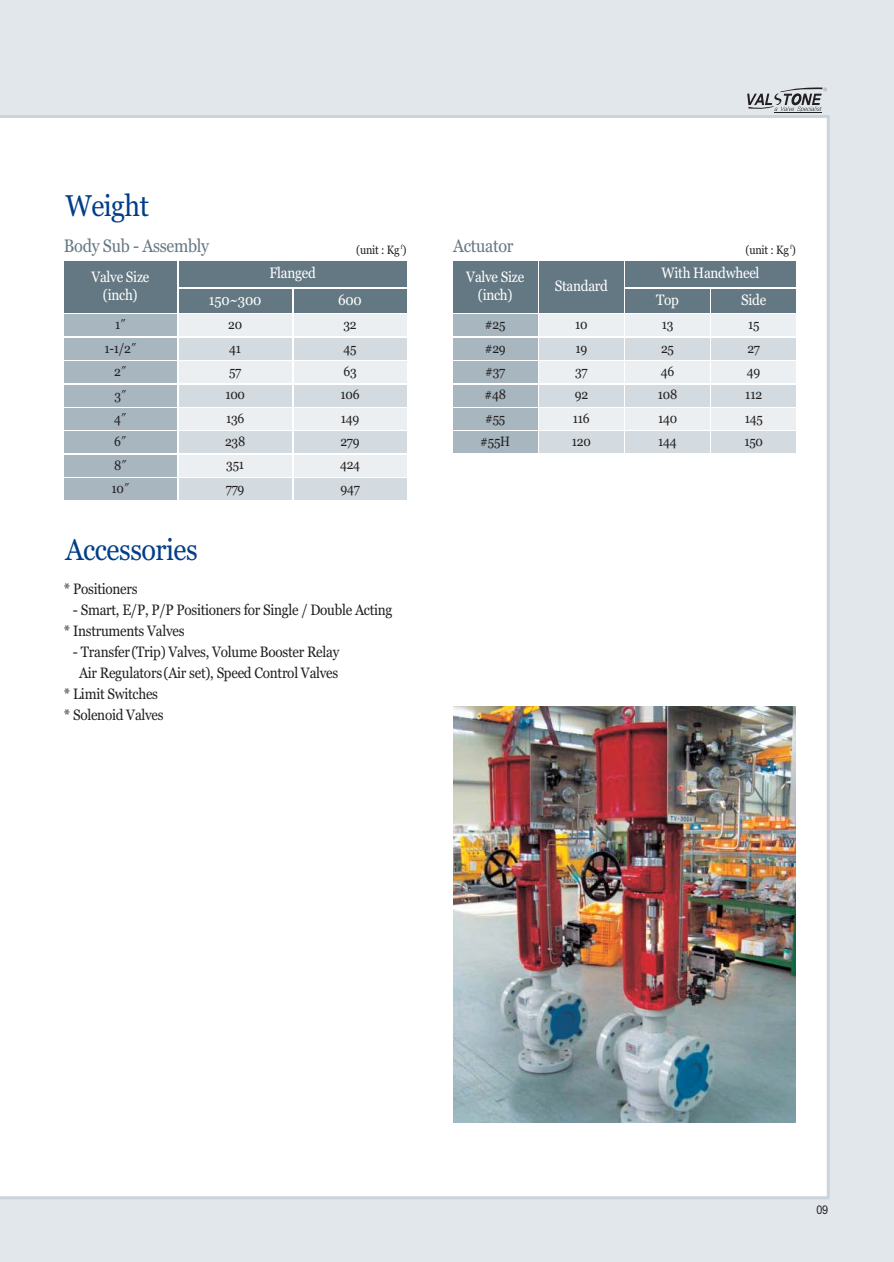
<style>
.page{position:relative;width:894px;height:1262px;background:#fff}
.page>*{position:absolute;margin:0;border:0;box-sizing:border-box;transform-origin:0 0}
.t1{font:30px "Georgia";letter-spacing:-.02em;color:#023e88;scale:.9 1}
.t2{font:18px "Georgia";letter-spacing:-.02em;color:#647883;scale:.9 1}
.t3{font:15px/21px "Georgia";letter-spacing:-.02em;color:#231f20;scale:.9 1}
.t4{font:15px/18px "Georgia";letter-spacing:-.02em;color:#fff;text-align:center;scale:.9 1}
.t5{font:13.5px/23.4px "Georgia";letter-spacing:-.02em;color:#231f20;text-align:center;scale:.9 1}
.t6{font:12px "Georgia";letter-spacing:-.02em;color:#231f20;scale:.9 1}
.t7{font:12px "Arial";color:#231f20;scale:.9 1}
.s1{font-family:"Sand Tm KS Cms UHC H"}
</style>
<div class="page">
<div style="left:0;top:0;width:893px;height:1262px;background:#e1e7eb"></div>
<div style="left:0;top:115px;width:829px;height:1084px;background:#fff"></div>
<div style="left:64px;top:262px;width:113px;height:51px;background:#647883"></div>
<div style="left:64px;top:315px;width:113px;height:21px;background:#a7b6bf"></div>
<div style="left:64px;top:338px;width:113px;height:21px;background:#a7b6bf"></div>
<div style="left:64px;top:362px;width:113px;height:21px;background:#a7b6bf"></div>
<div style="left:64px;top:385px;width:113px;height:21px;background:#a7b6bf"></div>
<div style="left:64px;top:408px;width:113px;height:22px;background:#a7b6bf"></div>
<div style="left:64px;top:432px;width:113px;height:21px;background:#a7b6bf"></div>
<div style="left:64px;top:455px;width:113px;height:21px;background:#a7b6bf"></div>
<div style="left:64px;top:479px;width:113px;height:21px;background:#a7b6bf"></div>
<div style="left:179px;top:262px;width:227px;height:25px;background:#647883"></div>
<div style="left:179px;top:289px;width:112px;height:24px;background:#647883"></div>
<div style="left:294px;top:289px;width:112px;height:24px;background:#647883"></div>
<div style="left:179px;top:315px;width:112px;height:21px;background:#ebeff2"></div>
<div style="left:294px;top:315px;width:112px;height:21px;background:#ebeff2"></div>
<div style="left:179px;top:338px;width:112px;height:21px;background:#d3dbe0"></div>
<div style="left:294px;top:338px;width:112px;height:21px;background:#d3dbe0"></div>
<div style="left:179px;top:362px;width:112px;height:21px;background:#ebeff2"></div>
<div style="left:294px;top:362px;width:112px;height:21px;background:#ebeff2"></div>
<div style="left:179px;top:385px;width:112px;height:21px;background:#d3dbe0"></div>
<div style="left:294px;top:385px;width:112px;height:21px;background:#d3dbe0"></div>
<div style="left:179px;top:408px;width:112px;height:22px;background:#ebeff2"></div>
<div style="left:294px;top:408px;width:112px;height:22px;background:#ebeff2"></div>
<div style="left:179px;top:432px;width:112px;height:21px;background:#d3dbe0"></div>
<div style="left:294px;top:432px;width:112px;height:21px;background:#d3dbe0"></div>
<div style="left:179px;top:455px;width:112px;height:21px;background:#ebeff2"></div>
<div style="left:179px;top:479px;width:112px;height:21px;background:#d3dbe0"></div>
<div style="left:294px;top:455px;width:112px;height:21px;background:#ebeff2"></div>
<div style="left:294px;top:479px;width:112px;height:21px;background:#d3dbe0"></div>
<div style="left:453px;top:262px;width:84px;height:51px;background:#647883"></div>
<div style="left:539px;top:262px;width:84px;height:51px;background:#647883"></div>
<div style="left:453px;top:315px;width:84px;height:21px;background:#a7b6bf"></div>
<div style="left:453px;top:338px;width:84px;height:21px;background:#a7b6bf"></div>
<div style="left:453px;top:362px;width:84px;height:21px;background:#a7b6bf"></div>
<div style="left:453px;top:385px;width:84px;height:21px;background:#a7b6bf"></div>
<div style="left:453px;top:408px;width:84px;height:22px;background:#a7b6bf"></div>
<div style="left:453px;top:432px;width:84px;height:21px;background:#a7b6bf"></div>
<div style="left:625px;top:262px;width:170px;height:25px;background:#647883"></div>
<div style="left:625px;top:289px;width:84px;height:24px;background:#647883"></div>
<div style="left:711px;top:289px;width:84px;height:24px;background:#647883"></div>
<div style="left:539px;top:315px;width:84px;height:21px;background:#ebeff2"></div>
<div style="left:625px;top:315px;width:84px;height:21px;background:#ebeff2"></div>
<div style="left:711px;top:315px;width:84px;height:21px;background:#ebeff2"></div>
<div style="left:539px;top:338px;width:84px;height:21px;background:#d3dbe0"></div>
<div style="left:625px;top:338px;width:84px;height:21px;background:#d3dbe0"></div>
<div style="left:711px;top:338px;width:84px;height:21px;background:#d3dbe0"></div>
<div style="left:539px;top:362px;width:84px;height:21px;background:#ebeff2"></div>
<div style="left:625px;top:362px;width:84px;height:21px;background:#ebeff2"></div>
<div style="left:711px;top:362px;width:84px;height:21px;background:#ebeff2"></div>
<div style="left:539px;top:385px;width:84px;height:21px;background:#d3dbe0"></div>
<div style="left:625px;top:385px;width:84px;height:21px;background:#d3dbe0"></div>
<div style="left:711px;top:385px;width:84px;height:21px;background:#d3dbe0"></div>
<div style="left:539px;top:408px;width:84px;height:22px;background:#ebeff2"></div>
<div style="left:625px;top:408px;width:84px;height:22px;background:#ebeff2"></div>
<div style="left:711px;top:408px;width:84px;height:22px;background:#ebeff2"></div>
<div style="left:539px;top:432px;width:84px;height:21px;background:#d3dbe0"></div>
<div style="left:625px;top:432px;width:84px;height:21px;background:#d3dbe0"></div>
<div style="left:711px;top:432px;width:84px;height:21px;background:#d3dbe0"></div>
<hr style="left:774px;top:112px;width:47px;height:1px;background:#231f20">
<svg style="left:747px;top:87px;width:79px;height:25px"></svg>
<img style="left:453px;top:706px;width:342px;height:417px">
<h1 class="t1" style="left:65px;top:193px;width:94px">Weight</h1>
<p class="t2" style="left:64px;top:238px;width:163px">Body Sub - Assembly</p>
<p class="t6" style="left:356px;top:245px;width:57px">(unit : Kg <sup>f</sup>)</p>
<p class="t4" style="left:91px;top:269px;width:66px">Valve Size (inch)</p>
<p class="t5" style="left:104px;top:314px;width:43px">1<span class="s1">″<br></span>1-1/2<span class="s1">″<br></span>2<span class="s1">″<br></span>3<span class="s1">″<br></span>4<span class="s1">″<br></span>6<span class="s1">″<br></span>8<span class="s1">″<br></span>10<span class="s1">″</span></p>
<p class="t4" style="left:269px;top:265px;width:53px">Flanged</p>
<p class="t4" style="left:209px;top:292px;width:60px">150~300</p>
<p class="t4" style="left:338px;top:292px;width:28px">600</p>
<p class="t5" style="left:228px;top:314px;width:17px">20</p>
<p class="t5" style="left:343px;top:314px;width:16px">32</p>
<p class="t5" style="left:229px;top:337px;width:15px">41</p>
<p class="t5" style="left:343px;top:337px;width:16px">45</p>
<p class="t5" style="left:229px;top:361px;width:15px">57</p>
<p class="t5" style="left:343px;top:361px;width:16px">63</p>
<p class="t5" style="left:225px;top:384px;width:23px">100</p>
<p class="t5" style="left:340px;top:384px;width:23px">106</p>
<p class="t5" style="left:226px;top:407px;width:22px">136</p>
<p class="t5" style="left:341px;top:407px;width:22px">149</p>
<p class="t5" style="left:225px;top:431px;width:24px">238</p>
<p class="t5" style="left:340px;top:431px;width:23px">279</p>
<p class="t5" style="left:226px;top:454px;width:22px;text-align:left">351<br>779</p>
<p class="t5" style="left:340px;top:454px;width:24px;text-align:left">424<br>947</p>
<h1 class="t1" style="left:65px;top:537px;width:148px">Accessories</h1>
<p class="t3" style="left:64px;top:580px;width:83px">* Positioners</p>
<p class="t3" style="left:64px;top:601px;width:366px;text-indent:9px">- Smart, E/P, P/P Positioners for Single / Double Acting * Instruments Valves</p>
<p class="t3" style="left:73px;top:643px;width:297px">- Transfer(Trip) Valves, Volume Booster Relay</p>
<p class="t3" style="left:79px;top:664px;width:290px">Air Regulators(Air set), Speed Control Valves</p>
<p class="t3" style="left:64px;top:685px;width:106px">* Limit Switches</p>
<p class="t3" style="left:64px;top:706px;width:112px">* Solenoid Valves</p>
<p class="t2" style="left:453px;top:238px;width:68px">Actuator</p>
<p class="t6" style="left:745px;top:245px;width:57px">(unit : Kg <sup>f</sup>)</p>
<p class="t4" style="left:656px;top:261px;width:116px;line-height:26.5px;text-align:left;text-indent:6px">With Handwheel<br>Top</p>
<p class="t4" style="left:466px;top:269px;width:66px">Valve Size (inch)</p>
<p class="t4" style="left:555px;top:278px;width:60px">Standard</p>
<p class="t5" style="left:480px;top:314px;width:35px">#25 #29 #37 #48 #55 #55H</p>
<p class="t4" style="left:741px;top:292px;width:29px">Side</p>
<p class="t5" style="left:575px;top:314px;width:15px">10</p>
<p class="t5" style="left:661px;top:314px;width:15px">13</p>
<p class="t5" style="left:748px;top:314px;width:14px">15</p>
<p class="t5" style="left:575px;top:337px;width:15px">19</p>
<p class="t5" style="left:661px;top:337px;width:16px">25</p>
<p class="t5" style="left:747px;top:337px;width:16px">27</p>
<p class="t5" style="left:575px;top:361px;width:15px">37</p>
<p class="t5" style="left:660px;top:361px;width:17px">46</p>
<p class="t5" style="left:747px;top:361px;width:17px">49</p>
<p class="t5" style="left:574px;top:384px;width:16px">92</p>
<p class="t5" style="left:657px;top:384px;width:23px">108</p>
<p class="t5" style="left:745px;top:384px;width:20px">112</p>
<p class="t5" style="left:573px;top:407px;width:20px">116</p>
<p class="t5" style="left:658px;top:407px;width:23px">140</p>
<p class="t5" style="left:744px;top:407px;width:22px">145</p>
<p class="t5" style="left:572px;top:431px;width:23px">120</p>
<p class="t5" style="left:658px;top:431px;width:22px">144</p>
<p class="t5" style="left:744px;top:431px;width:22px">150</p>
<p class="t7" style="left:816px;top:1205px;width:15px">09</p>
</div>
